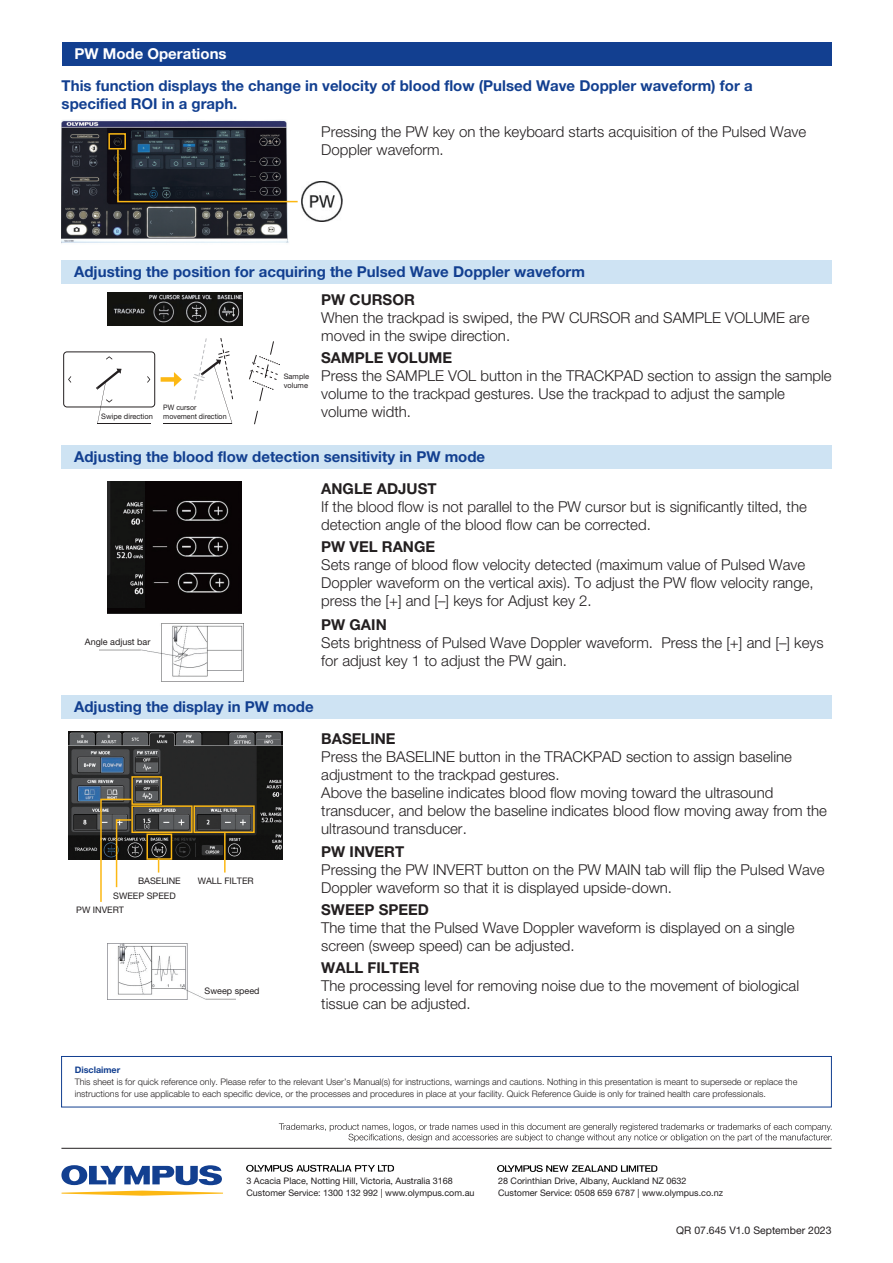
<style>
.page{position:relative;width:893px;height:1263px;background:#fff}
.page>*{position:absolute;margin:0;border:0;box-sizing:border-box;transform-origin:0 0}
.t1{font:300 15px/18px "Helvetica Neue LT Std";color:#231f20}
.t2{font:700 15px/18px "Helvetica Neue LT Std";color:#123f90}
.t3{font:700 15px "Helvetica Neue LT Std";color:#231f20}
.t4{font:700 15px "Helvetica Neue LT Std";color:#fff}
.t5{font:10.5px "Helvetica Neue LT Std";color:#231f20}
.t6{font:300 9px/12px "Helvetica Neue LT Std";color:#231f20}
.t7{font:9px/12.8px "Helvetica Neue LT Std";color:#231f20}
.t8{font:700 9px "Helvetica Neue LT Std";color:#123f90}
.t9{font:7.5px/9px "Helvetica Neue LT Std";color:#231f20}
.t10{font:7.5px/9px "Helvetica Neue LT Std";color:#231f20;scale:.95 1}
</style>
<div class="page">
<svg style="left:61px;top:1165px;width:162px;height:31px"></svg>
<hr style="left:61px;top:1148px;width:770px;height:1px;background:#231f20">
<svg style="left:279px;top:1123px;width:552px;height:19px"></svg>
<div style="left:62px;top:43px;width:769px;height:23px;background:#123f90"></div>
<img style="left:62px;top:120px;width:227px;height:123px">
<div style="left:108px;top:133px;width:18px;height:16px;border:2px solid #fcb814"></div>
<svg style="left:116px;top:148px;width:182px;height:55px;background:#303235"></svg>
<img style="left:301px;top:181px;width:41px;height:41px">
<div style="left:61px;top:260px;width:770px;height:24px;background:#cee3f3"></div>
<img style="left:108px;top:292px;width:135px;height:33px">
<div style="left:61px;top:445px;width:770px;height:24px;background:#cee3f3"></div>
<img style="left:108px;top:482px;width:133px;height:131px">
<img style="left:108px;top:482px;width:37px;height:125px">
<img style="left:99px;top:624px;width:145px;height:57px">
<div style="left:61px;top:696px;width:770px;height:23px;background:#cee3f3"></div>
<img style="left:69px;top:732px;width:213px;height:128px">
<div style="left:131px;top:776px;width:31px;height:29px;border:2px solid #fcb814"></div>
<div style="left:146px;top:833px;width:26px;height:27px;border:2px solid #fcb814"></div>
<svg style="left:158px;top:858px;width:1px;height:14px"></svg>
<div style="left:131px;top:805px;width:62px;height:28px;border:2px solid #fcb814"></div>
<div style="left:193px;top:805px;width:62px;height:28px;border:2px solid #fcb814"></div>
<hr style="left:224px;top:833px;width:2px;height:39px;background:#fcb814">
<svg style="left:99px;top:798px;width:34px;height:104px"></svg>
<div style="left:63px;top:352px;width:92px;height:55px;border:1px solid #231f20;border-radius:3px"></div>
<svg style="left:68px;top:376px;width:3px;height:7px"></svg>
<svg style="left:147px;top:376px;width:3px;height:7px"></svg>
<hr style="left:97px;top:423px;width:54px;height:1px;background:#231f20">
<svg style="left:96px;top:369px;width:25px;height:54px"></svg>
<hr style="left:163px;top:423px;width:69px;height:1px;background:#231f20">
<svg style="left:193px;top:338px;width:40px;height:85px"></svg>
<svg style="left:249px;top:341px;width:31px;height:84px"></svg>
<img style="left:107px;top:943px;width:128px;height:56px">
<div style="left:161px;top:377px;width:15px;height:5px;background:#fcb814"></div>
<svg style="left:174px;top:372px;width:8px;height:15px"></svg>
<img style="left:246px;top:1164px;width:148px;height:8px">
<img style="left:498px;top:1165px;width:160px;height:7px">
<div style="left:61px;top:1056px;width:771px;height:51px;border:1px solid #123f90"></div>
<p class="t4" style="left:74px;top:45px;width:154px">PW Mode Operations</p>
<p class="t2" style="left:62px;top:76px;width:692px">This function displays the change in velocity of blood flow (Pulsed Wave Doppler waveform) for a specified ROI in a graph.</p>
<p class="t1" style="left:321px;top:122px;width:487px">Pressing the PW key on the keyboard starts acquisition of the Pulsed Wave<br>Doppler waveform.</p>
<p class="t2" style="left:74px;top:262px;width:512px">Adjusting the position for acquiring the Pulsed Wave Doppler waveform</p>
<p class="t3" style="left:321px;top:290px;width:95px">PW CURSOR</p>
<p class="t1" style="left:321px;top:308px;width:490px">When the trackpad is swiped, the PW CURSOR and SAMPLE VOLUME are moved in the swipe direction.</p>
<p class="t3" style="left:321px;top:348px;width:132px">SAMPLE VOLUME</p>
<p class="t1" style="left:321px;top:366px;width:512px">Press the SAMPLE VOL button in the TRACKPAD section to assign the sample volume to the trackpad gestures. Use the trackpad to adjust the sample volume width.</p>
<p class="t2" style="left:74px;top:447px;width:412px">Adjusting the blood flow detection sensitivity in PW mode</p>
<p class="t3" style="left:321px;top:479px;width:117px">ANGLE ADJUST</p>
<p class="t1" style="left:321px;top:497px;width:487px">If the blood flow is not parallel to the PW cursor but is significantly tilted, the detection angle of the blood flow can be corrected.</p>
<p class="t3" style="left:321px;top:538px;width:115px">PW VEL RANGE</p>
<p class="t1" style="left:321px;top:556px;width:494px">Sets range of blood flow velocity detected (maximum value of Pulsed Wave<br>Doppler waveform on the vertical axis). To adjust the PW flow velocity range, press the [+] and [–] keys for Adjust key 2.</p>
<p class="t3" style="left:321px;top:616px;width:67px">PW GAIN</p>
<p class="t1" style="left:321px;top:634px;width:504px">Sets brightness of Pulsed Wave Doppler waveform. Press the [+] and [–] keys for adjust key 1 to adjust the PW gain.</p>
<p class="t2" style="left:74px;top:698px;width:241px">Adjusting the display in PW mode</p>
<p class="t3" style="left:321px;top:730px;width:76px">BASELINE</p>
<p class="t1" style="left:321px;top:748px;width:507px">Press the BASELINE button in the TRACKPAD section to assign baseline adjustment to the trackpad gestures.<br>Above the baseline indicates blood flow moving toward the ultrasound transducer, and below the baseline indicates blood flow moving away from the ultrasound transducer.</p>
<p class="t3" style="left:321px;top:842px;width:85px">PW INVERT</p>
<p class="t1" style="left:321px;top:860px;width:505px">Pressing the PW INVERT button on the PW MAIN tab will flip the Pulsed Wave<br>Doppler waveform so that it is displayed upside-down.</p>
<p class="t3" style="left:321px;top:900px;width:109px">SWEEP SPEED</p>
<p class="t1" style="left:321px;top:918px;width:475px">The time that the Pulsed Wave Doppler waveform is displayed on a single screen (sweep speed) can be adjusted.</p>
<p class="t3" style="left:321px;top:958px;width:100px">WALL FILTER</p>
<p class="t1" style="left:321px;top:976px;width:479px">The processing level for removing noise due to the movement of biological tissue can be adjusted.</p>
<p class="t9" style="left:284px;top:372px;width:27px">Sample volume</p>
<p class="t10" style="left:163px;top:403px;width:68px">PW cursor movement direction</p>
<p class="t9" style="left:101px;top:412px;width:53px">Swipe direction</p>
<p class="t7" style="left:85px;top:635px;width:67px">Angle adjust bar</p>
<p class="t7" style="left:138px;top:874px;width:44px">BASELINE</p>
<p class="t7" style="left:198px;top:874px;width:58px">WALL FILTER</p>
<p class="t7" style="left:113px;top:889px;width:64px">SWEEP SPEED</p>
<p class="t7" style="left:76px;top:904px;width:49px">PW INVERT</p>
<p class="t7" style="left:204px;top:984px;width:56px">Sweep speed</p>
<p class="t8" style="left:75px;top:1064px;width:47px">Disclaimer</p>
<p class="t6" style="left:75px;top:1075px;width:724px">This sheet is for quick reference only. Please refer to the relevant User’s Manual(s) for instructions, warnings and cautions. Nothing in this presentation is meant to supersede or replace the instructions for use applicable to each specific device, or the processes and procedures in place at your facility. Quick Reference Guide is only for trained health care professionals.</p>
<p class="t7" style="left:246px;top:1174px;width:230px">3 Acacia Place, Notting Hill, Victoria, Australia 3168<br>Customer Service: 1300 132 992 | www.olympus.com.au</p>
<p class="t7" style="left:498px;top:1174px;width:226px">28 Corinthian Drive, Albany, Auckland NZ 0632<br>Customer Service: 0508 659 6787 | www.olympus.co.nz</p>
<p class="t5" style="left:676px;top:1224px;width:157px">QR 07.645 V1.0 September 2023</p>
</div>
